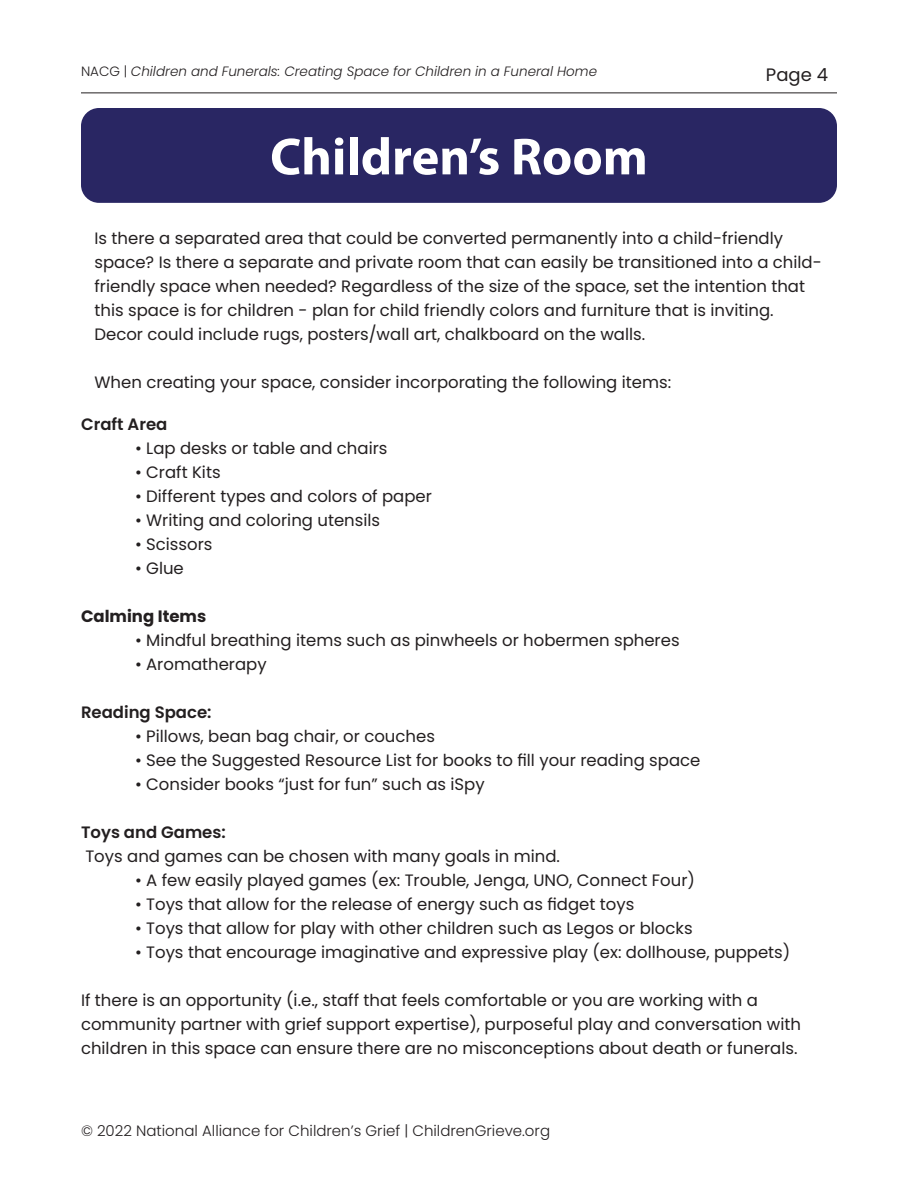
<style>
.page{position:relative;width:918px;height:1188px;background:#fff}
.page>*{position:absolute;margin:0;border:0;box-sizing:border-box;transform-origin:0 0}
.t1{font:700 52.5px "Myriad Pro";color:#fff}
.t2{font:18px "Poppins";color:#231f20}
.t3{font:16.5px/24px "Poppins";color:#231f20}
.t4{font:600 16.5px "Poppins";color:#231f20}
.t5{font:700 16.5px "Poppins";color:#231f20}
.t6{font:300 15px "Poppins";color:#231f20}
.t7{font:italic 300 13.5px "Poppins";color:#231f20}
.s1{font-style:normal}
</style>
<div class="page">
<hr style="left:81px;top:93px;width:756px;height:1px;background:#231f20">
<div style="left:81px;top:108px;width:756px;height:95px;background:#292663;border-radius:18px"></div>
<p class="t7" style="left:81px;top:63px;width:518px"><span class="s1">NACG |</span> Children and Funerals: Creating Space for Children in a Funeral Home</p>
<p class="t1" style="left:270px;top:122px;width:379px">Children’s Room</p>
<p class="t2" style="left:766px;top:64px;width:64px">Page 4</p>
<p class="t3" style="left:94px;top:226px;width:729px">Is there a separated area that could be converted permanently into a child-friendly space? Is there a separate and private room that can easily be transitioned into a child&shy;friendly space when needed? Regardless of the size of the space, set the intention that this space is for children - plan for child friendly colors and furniture that is inviting.<br>Decor could include rugs, posters/wall art, chalkboard on the walls.</p>
<p class="t3" style="left:94px;top:370px;width:578px">When creating your space, consider incorporating the following items:</p>
<p class="t4" style="left:81px;top:414px;width:88px">Craft Area</p>
<p class="t3" style="left:135px;top:436px;width:254px">• Lap desks or table and chairs</p>
<p class="t3" style="left:135px;top:460px;width:87px">• Craft Kits</p>
<p class="t3" style="left:135px;top:484px;width:298px">• Different types and colors of paper</p>
<p class="t3" style="left:135px;top:508px;width:247px">• Writing and coloring utensils</p>
<p class="t3" style="left:135px;top:532px;width:79px">• Scissors</p>
<p class="t3" style="left:135px;top:556px;width:50px">• Glue</p>
<p class="t5" style="left:81px;top:606px;width:127px">Calming Items</p>
<p class="t3" style="left:135px;top:628px;width:546px">• Mindful breathing items such as pinwheels or hobermen spheres</p>
<p class="t3" style="left:135px;top:652px;width:133px">• Aromatherapy</p>
<p class="t4" style="left:81px;top:702px;width:132px">Reading Space:</p>
<p class="t3" style="left:135px;top:724px;width:301px">• Pillows, bean bag chair, or couches</p>
<p class="t3" style="left:135px;top:748px;width:567px">• See the Suggested Resource List for books to fill your reading space</p>
<p class="t3" style="left:135px;top:772px;width:351px">• Consider books “just for fun” such as iSpy</p>
<p class="t4" style="left:81px;top:822px;width:146px">Toys and Games:</p>
<p class="t3" style="left:85px;top:844px;width:476px">Toys and games can be chosen with many goals in mind.</p>
<p class="t3" style="left:135px;top:868px;width:562px">• A few easily played games (ex: Trouble, Jenga, UNO, Connect Four)</p>
<p class="t3" style="left:135px;top:892px;width:501px">• Toys that allow for the release of energy such as fidget toys</p>
<p class="t3" style="left:135px;top:916px;width:559px">• Toys that allow for play with other children such as Legos or blocks</p>
<p class="t3" style="left:135px;top:940px;width:657px">• Toys that encourage imaginative and expressive play (ex: dollhouse, puppets)</p>
<p class="t3" style="left:81px;top:988px;width:722px">If there is an opportunity (i.e., staff that feels comfortable or you are working with a community partner with grief support expertise), purposeful play and conversation with children in this space can ensure there are no misconceptions about death or funerals.</p>
<p class="t6" style="left:81px;top:1122px;width:471px">© 2022 National Alliance for Children’s Grief | ChildrenGrieve.org</p>
</div>
